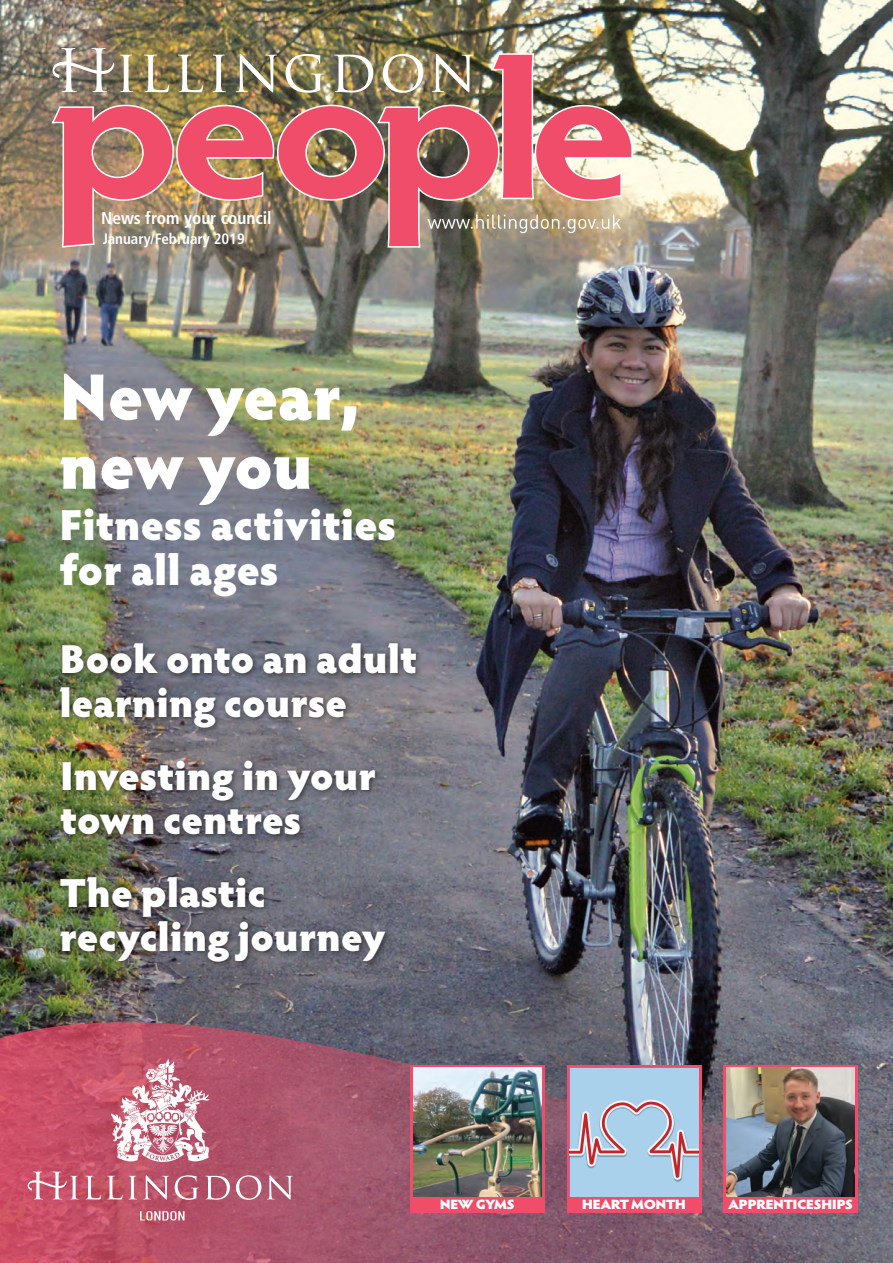
<style>
.page{position:relative;width:893px;height:1263px;background:#fff}
.page>*{position:absolute;margin:0;border:0;box-sizing:border-box;transform-origin:0 0}
.t1{font:900 66px "Hypatia Sans Pro";letter-spacing:-.01em;color:#fff}
.t2{font:900 43.5px "Hypatia Sans Pro";letter-spacing:-.01em;color:#fff}
.Cover_story{font:900 40.65px/43.5px "Hypatia Sans Pro";letter-spacing:-.005em;color:#fff}
.Cover_story_sub{font:900 40.5px/43.5px "Hypatia Sans Pro";color:#fff}
.News_from_your_counc{font:700 condensed 17.25px "Frutiger";color:#fff}
.Cover_-_Date{font:700 condensed 15px "Frutiger";color:#fff}
.Cover_photo_captions{font:900 13.5px "Hypatia Sans Pro";letter-spacing:-.05em;color:#fff;scale:1.1 1}
</style>
<div class="page">
<img style="left:0;top:0;width:893px;height:1021px">
<svg style="left:0;top:1021px;width:893px;height:242px"></svg>
<svg style="left:27px;top:1058px;width:266px;height:162px"></svg>
<div style="left:55px;top:639px;width:369px;height:95px;background:#231f20;opacity:.75"></div>
<div style="left:56px;top:872px;width:337px;height:97px;background:#231f20;opacity:.75"></div>
<svg style="left:567px;top:1065px;width:134px;height:147px;fill:#ef4d69"></svg>
<div style="left:570px;top:1068px;width:128px;height:128px;background:#aad1ec"></div>
<svg style="left:570px;top:1100px;width:128px;height:80px"></svg>
<div style="left:57px;top:756px;width:326px;height:85px;background:#231f20;opacity:.75"></div>
<div style="left:410px;top:1065px;width:134px;height:147px;background:#ef4d69"></div>
<img style="left:413px;top:1068px;width:128px;height:128px">
<div style="left:723px;top:1065px;width:135px;height:147px;background:#ef4d69"></div>
<img style="left:727px;top:1068px;width:128px;height:128px">
<img style="left:52px;top:48px;width:421px;height:5px">
<img style="left:50px;top:53px;width:584px;height:195px">
<p class="News_from_your_counc" style="left:101px;top:208px;width:172px">News from your council</p>
<p class="Cover_-_Date" style="left:103px;top:229px;width:143px">January/February 2019</p>
<p class="t1" style="left:59px;top:348px;width:302px">New year,</p>
<p class="t1" style="left:59px;top:417px;width:255px">new you</p>
<p class="t2" style="left:59px;top:492px;width:339px">Fitness activities</p>
<p class="t2" style="left:59px;top:537px;width:221px">for all ages</p>
<p class="Cover_story_sub" style="left:60px;top:635px;width:359px">Book onto an adult learning course</p>
<p class="Cover_story" style="left:60px;top:752px;width:318px">Investing in your town centres</p>
<p class="Cover_story" style="left:60px;top:869px;width:328px">The plastic recycling journey</p>
<p class="Cover_photo_captions" style="left:440px;top:1194px;width:70px">NEW GYMS</p>
<p class="Cover_photo_captions" style="left:728px;top:1194px;width:115px">APPRENTICESHIPS</p>
<p class="Cover_photo_captions" style="left:582px;top:1194px;width:96px">HEART MONTH</p>
</div>
